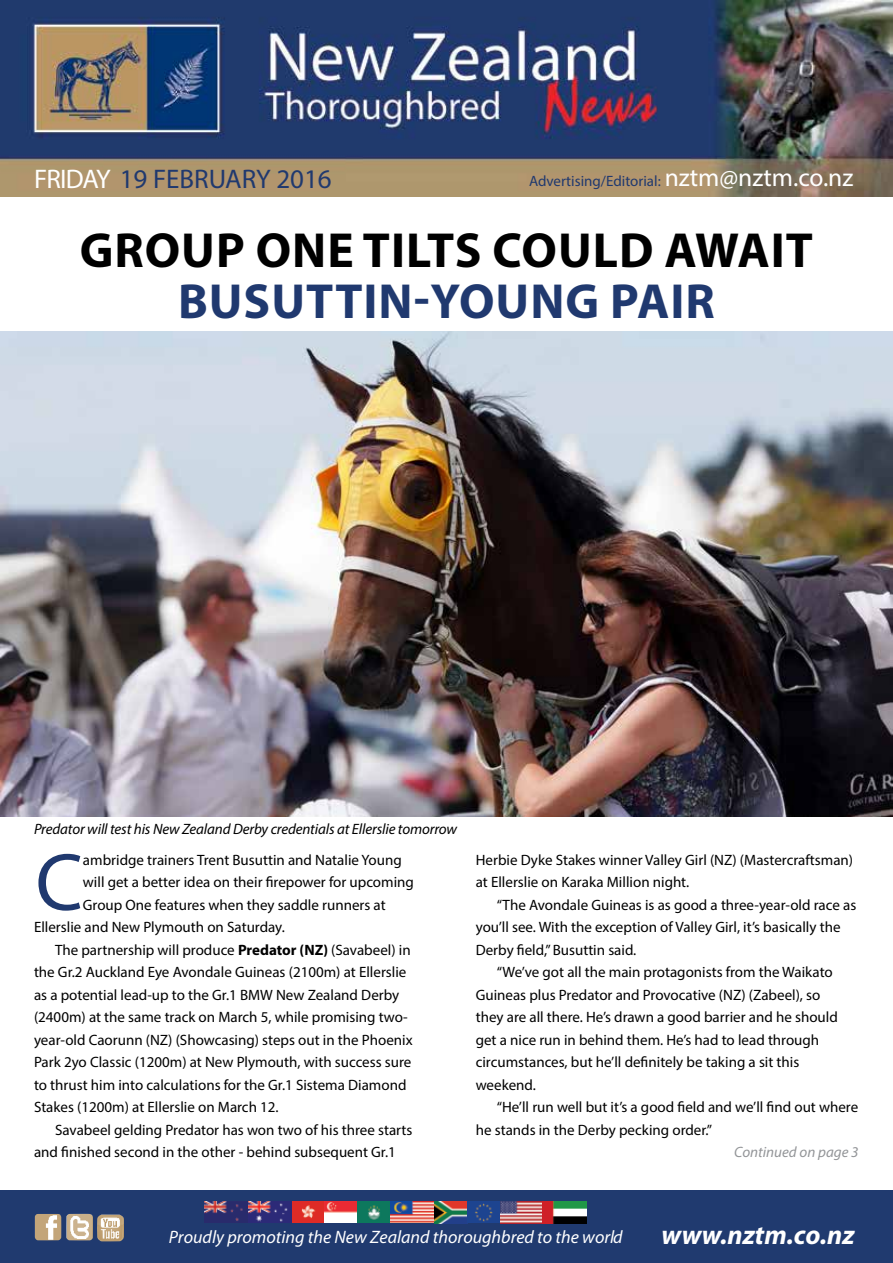
<style>
.page{position:relative;width:893px;height:1263px;background:#fff}
.page>*{position:absolute;margin:0;border:0;box-sizing:border-box;transform-origin:0 0}
.t1{font:81.75px "Myriad Pro";color:#20396f}
.t2{font:700 49.5px "Myriad Pro";letter-spacing:.02em;color:#000}
.t3{font:700 49.5px "Myriad Pro";letter-spacing:.02em;color:#20396f}
.t4{font:27px "Myriad Pro";color:#20396f}
.t5{font:italic 700 27px "Myriad Pro";color:#fff}
.t6{font:italic 18px "Myriad Pro";color:#fff}
.t7{font:15px/22.5px "Myriad Pro";color:#000}
.t8{font:italic 15px "Myriad Pro";letter-spacing:-.01em;color:#000}
.t9{font:15px "Myriad Pro";color:#20396f}
.t10{font:italic 15px "Myriad Pro";color:#939598}
.s1{color:#fff}
.s2{font-size:25.5px;color:#fff}
.s3{font-weight:700}
</style>
<div class="page">
<div style="left:0;top:1191px;width:893px;height:72px;background:#203a6f"></div>
<img style="left:97px;top:1214px;width:27px;height:27px">
<img style="left:66px;top:1214px;width:27px;height:26px">
<img style="left:35px;top:1214px;width:26px;height:26px">
<img style="left:205px;top:1201px;width:381px;height:22px">
<img style="left:0;top:0;width:893px;height:197px">
<img style="left:0;top:332px;width:893px;height:484px">
<h3 class="t4" style="left:34px;top:162px;width:299px"><span class="s1">FRIDAY</span> 19 FEBRUARY 2016</h3>
<p class="t9" style="left:529px;top:171px;width:326px">Advertising/Editorial: <span class="s2">nztm@nztm.co.nz</span></p>
<h2 class="t2" style="left:80px;top:218px;width:735px">GROUP ONE TILTS COULD AWAIT</h2>
<h2 class="t3" style="left:178px;top:269px;width:538px">BUSUTTIN-YOUNG PAIR</h2>
<p class="t8" style="left:34px;top:820px;width:425px">Predator will test his New Zealand Derby credentials at Ellerslie tomorrow</p>
<h1 class="t1" style="left:36px;top:832px;width:49px">C</h1>
<p class="t7" style="left:83px;top:848px;width:320px">ambridge trainers Trent Busuttin and Natalie Young</p>
<p class="t7" style="left:83px;top:871px;width:332px">will get a better idea on their firepower for upcoming</p>
<p class="t7" style="left:83px;top:893px;width:304px">Group One features when they saddle runners at</p>
<p class="t7" style="left:34px;top:916px;width:252px">Ellerslie and New Plymouth on Saturday.</p>
<p class="t7" style="left:55px;top:938px;width:357px">The partnership will produce <span class="s3">PREDATOR (NZ)</span> (Savabeel) in</p>
<p class="t7" style="left:34px;top:961px;width:374px">the Gr.2 Auckland Eye Avondale Guineas (2100m) at Ellerslie</p>
<p class="t7" style="left:34px;top:983px;width:367px">as a potential lead-up to the Gr.1 BMW New Zealand Derby</p>
<p class="t7" style="left:34px;top:1006px;width:375px">(2400m) at the same track on March 5, while promising two-</p>
<p class="t7" style="left:34px;top:1028px;width:380px">year-old Caorunn (NZ) (Showcasing) steps out in the Phoenix</p>
<p class="t7" style="left:34px;top:1051px;width:379px">Park 2yo Classic (1200m) at New Plymouth, with success sure</p>
<p class="t7" style="left:34px;top:1073px;width:374px">to thrust him into calculations for the Gr.1 Sistema Diamond</p>
<p class="t7" style="left:34px;top:1096px;width:246px">Stakes (1200m) at Ellerslie on March 12.</p>
<p class="t7" style="left:55px;top:1118px;width:359px">Savabeel gelding Predator has won two of his three starts</p>
<p class="t7" style="left:34px;top:1141px;width:363px">and finished second in the other - behind subsequent Gr.1</p>
<p class="t7" style="left:476px;top:848px;width:379px">Herbie Dyke Stakes winner Valley Girl (NZ) (Mastercraftsman) at Ellerslie on Karaka Million night.</p>
<p class="t7" style="left:497px;top:893px;width:361px">“The Avondale Guineas is as good a three-year-old race as</p>
<p class="t7" style="left:476px;top:916px;width:366px">you’ll see. With the exception of Valley Girl, it’s basically the</p>
<p class="t7" style="left:476px;top:938px;width:162px">Derby field,” Busuttin said.</p>
<p class="t7" style="left:497px;top:961px;width:338px">“We’ve got all the main protagonists from the Waikato</p>
<p class="t7" style="left:476px;top:983px;width:346px">Guineas plus Predator and Provocative (NZ) (Zabeel), so</p>
<p class="t7" style="left:476px;top:1006px;width:364px">they are all there. He’s drawn a good barrier and he should</p>
<p class="t7" style="left:476px;top:1028px;width:345px">get a nice run in behind them. He’s had to lead through</p>
<p class="t7" style="left:476px;top:1051px;width:325px">circumstances, but he’ll definitely be taking a sit this</p>
<p class="t7" style="left:476px;top:1073px;width:62px">weekend.</p>
<p class="t7" style="left:497px;top:1096px;width:363px">“He’ll run well but it’s a good field and we’ll find out where</p>
<p class="t7" style="left:476px;top:1118px;width:238px">he stands in the Derby pecking order.”</p>
<p class="t10" style="left:734px;top:1143px;width:126px">Continued on page 3</p>
<p class="t6" style="left:169px;top:1226px;width:455px">Proudly promoting the New Zealand thoroughbred to the world</p>
<h3 class="t5" style="left:661px;top:1217px;width:195px">www.nztm.co.nz</h3>
</div>
